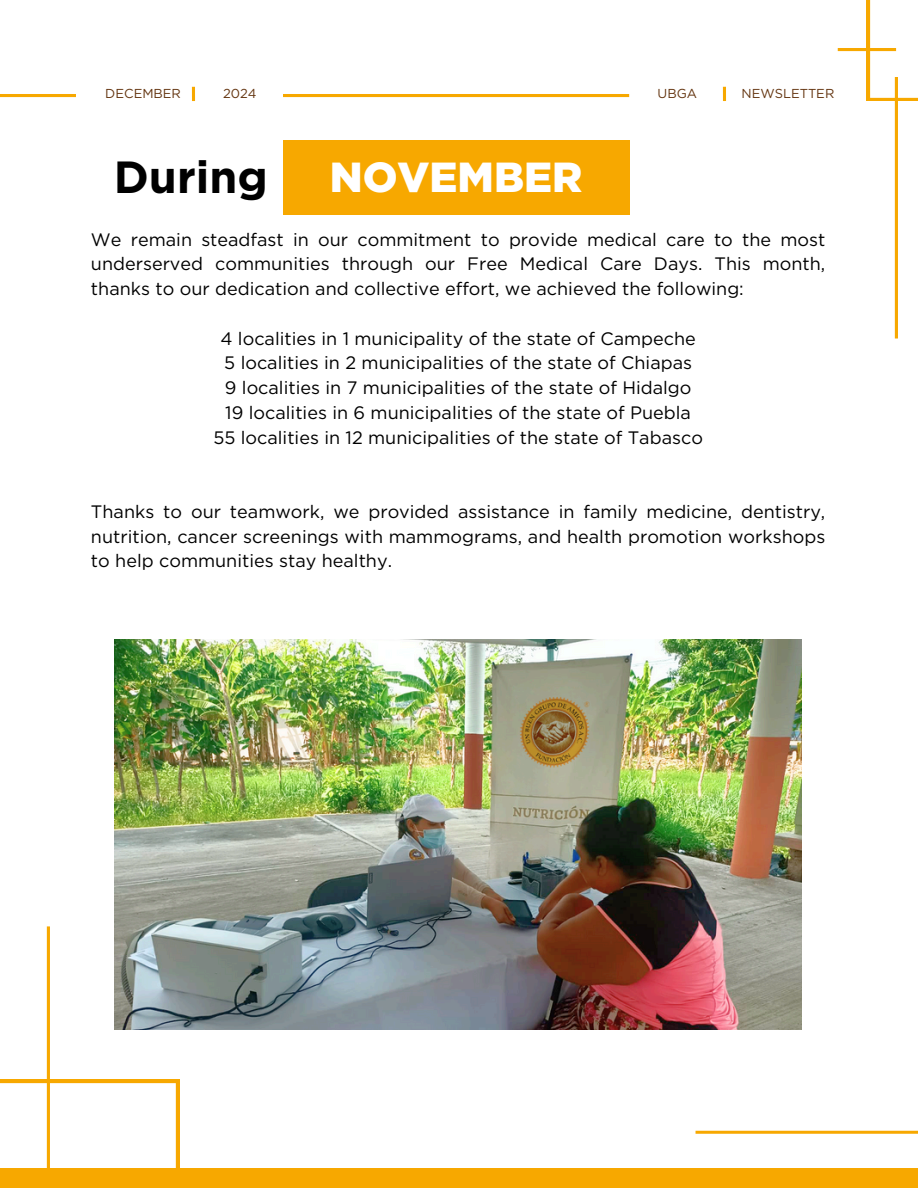
<style>
.page{position:relative;width:918px;height:1188px;background:#fff}
.page>*{position:absolute;margin:0;border:0;box-sizing:border-box;transform-origin:0 0}
.t1{font:700 45px "Gotham";color:#000}
.t2{font:900 42px "Gotham";color:#fff}
.t3{font:18px/24.8px "Gotham";color:#000;text-align:justify}
.t4{font:12.9px "Gotham";color:#643510}
</style>
<div class="page">
<svg style="left:838px;top:0;width:80px;height:339px"></svg>
<svg style="left:0;top:87px;width:629px;height:14px"></svg>
<svg style="left:723px;top:87px;width:3px;height:14px"></svg>
<div style="left:283px;top:141px;width:346px;height:74px;background:#f7a800"></div>
<div style="left:0;top:1168px;width:917px;height:20px;background:#f7a800"></div>
<svg style="left:0;top:926px;width:179px;height:242px"></svg>
<svg style="left:695px;top:1131px;width:223px;height:3px"></svg>
<img style="left:115px;top:640px;width:686px;height:389px">
<h4 class="t4" style="left:105px;top:86px;width:77px">DECEMBER</h4>
<p class="t4" style="left:223px;top:86px;width:35px">2024</p>
<h4 class="t4" style="left:658px;top:86px;width:41px">UBGA</h4>
<h1 class="t4" style="left:742px;top:86px;width:94px">NEWSLETTER</h1>
<h2 class="t1" style="left:114px;top:150px;width:156px">During</h2>
<h4 class="t2" style="left:330px;top:152px;width:254px">NOVEMBER</h4>
<p class="t3" style="left:91px;top:227px;width:736px">We remain steadfast in our commitment to provide medical care to the most underserved communities through our Free Medical Care Days. This month, thanks to our dedication and collective effort, we achieved the following:</p>
<p class="t3" style="left:213px;top:326px;width:491px;text-align:center">4 localities in 1 municipality of the state of Campeche 5 localities in 2 municipalities of the state of Chiapas<br>9 localities in 7 municipalities of the state of Hidalgo<br>19 localities in 6 municipalities of the state of Puebla 55 localities in 12 municipalities of the state of Tabasco</p>
<p class="t3" style="left:91px;top:499px;width:736px">Thanks to our teamwork, we provided assistance in family medicine, dentistry, nutrition, cancer screenings with mammograms, and health promotion workshops to help communities stay healthy.</p>
</div>
